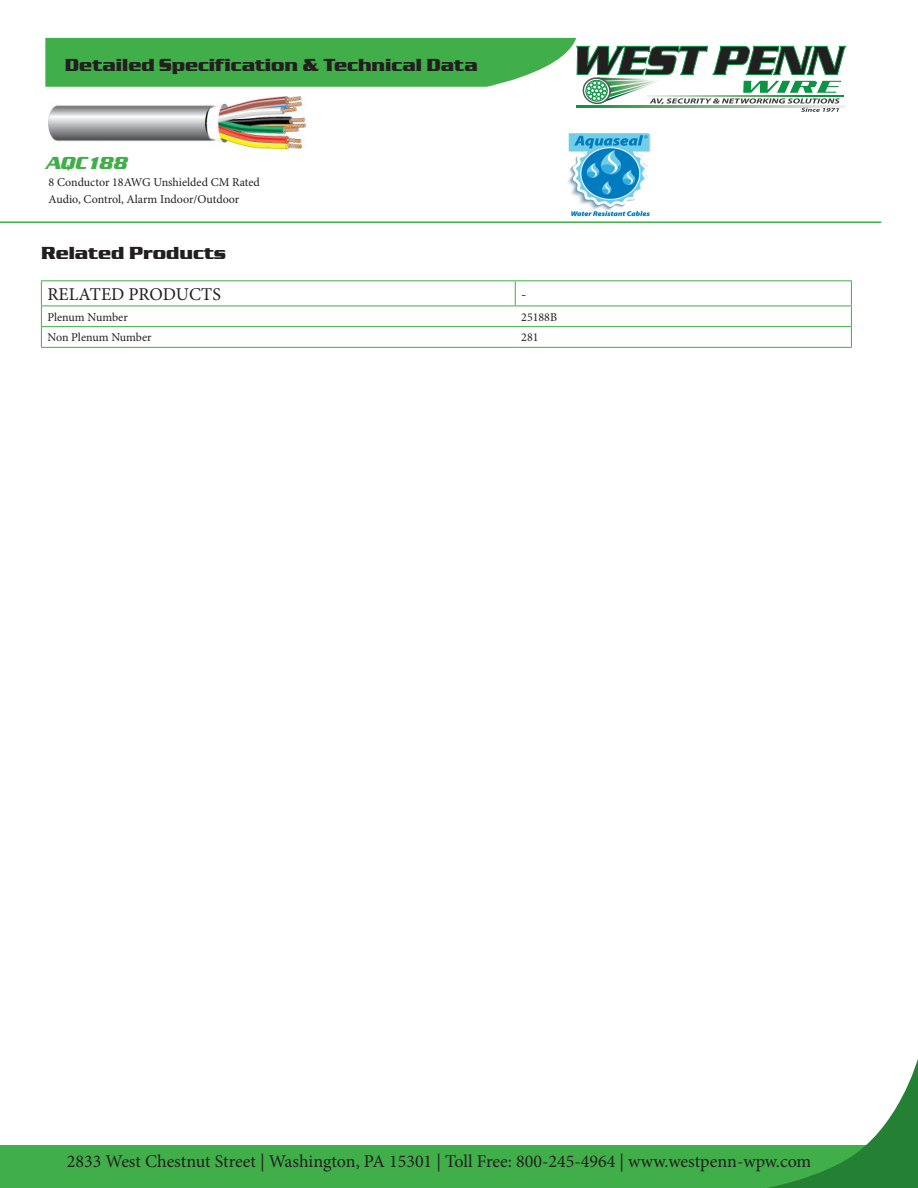
<style>
.page{position:relative;width:918px;height:1188px;background:#fff}
.page>*{position:absolute;margin:0;border:0;box-sizing:border-box;transform-origin:0 0}
.Renee_White_Bold{font:18px "Minion Pro";color:#231f20}
.t1{font:700 18px "Serpentine D";color:#231f20}
.StiboTableHeaderRow{font:18px "Minion Pro";color:#231f20}
.t2{font:italic 700 18px "Serpentine D";color:#40ae49}
.White_Bold{font:15px "Minion Pro";color:#231f20}
.plain{font:12px "Minion Pro";color:#231f20}
</style>
<div class="page">
<hr style="left:41px;top:326px;width:474px;height:1px;background:#40ae49">
<hr style="left:515px;top:326px;width:337px;height:1px;background:#40ae49">
<hr style="left:41px;top:347px;width:474px;height:1px;background:#40ae49">
<hr style="left:515px;top:347px;width:337px;height:1px;background:#40ae49">
<hr style="left:41px;top:280px;width:474px;height:1px;background:#40ae49">
<svg style="left:41px;top:281px;width:1px;height:66px"></svg>
<hr style="left:515px;top:280px;width:337px;height:1px;background:#40ae49">
<svg style="left:515px;top:281px;width:1px;height:25px"></svg>
<svg style="left:851px;top:281px;width:1px;height:66px"></svg>
<hr style="left:41px;top:306px;width:474px;height:1px;background:#40ae49">
<hr style="left:515px;top:306px;width:337px;height:1px;background:#40ae49">
<svg style="left:45px;top:38px;width:801px;height:74px"></svg>
<hr style="left:0;top:221px;width:881px;height:2px;background:#40ae49">
<div style="left:0;top:1146px;width:918px;height:42px;background:#40ae49"></div>
<svg style="left:746px;top:1058px;width:172px;height:130px"></svg>
<img style="left:568px;top:134px;width:82px;height:83px">
<img style="left:49px;top:97px;width:256px;height:52px">
<p class="t1" style="left:65px;top:55px;width:414px">Detailed Specification &amp; Technical Data</p>
<p class="t2" style="left:46px;top:152px;width:83px">AQC188</p>
<p class="plain" style="left:49px;top:174px;width:213px">8 Conductor 18AWG Unshielded CM Rated</p>
<p class="plain" style="left:49px;top:191px;width:192px">Audio, Control, Alarm Indoor/Outdoor</p>
<p class="t1" style="left:41px;top:242px;width:186px">Related Products</p>
<p class="StiboTableHeaderRow" style="left:47px;top:282px;width:175px">RELATED PRODUCTS</p>
<p class="White_Bold" style="left:521px;top:284px;width:7px">-</p>
<p class="plain" style="left:47px;top:309px;width:82px">Plenum Number</p>
<p class="plain" style="left:521px;top:309px;width:37px">25188B</p>
<p class="plain" style="left:47px;top:329px;width:106px">Non Plenum Number</p>
<p class="plain" style="left:521px;top:329px;width:19px">281</p>
<p class="Renee_White_Bold" style="left:67px;top:1149px;width:746px">2833 West Chestnut Street | Washington, PA 15301 | Toll Free: 800-245-4964 | www.westpenn-wpw.com</p>
</div>
